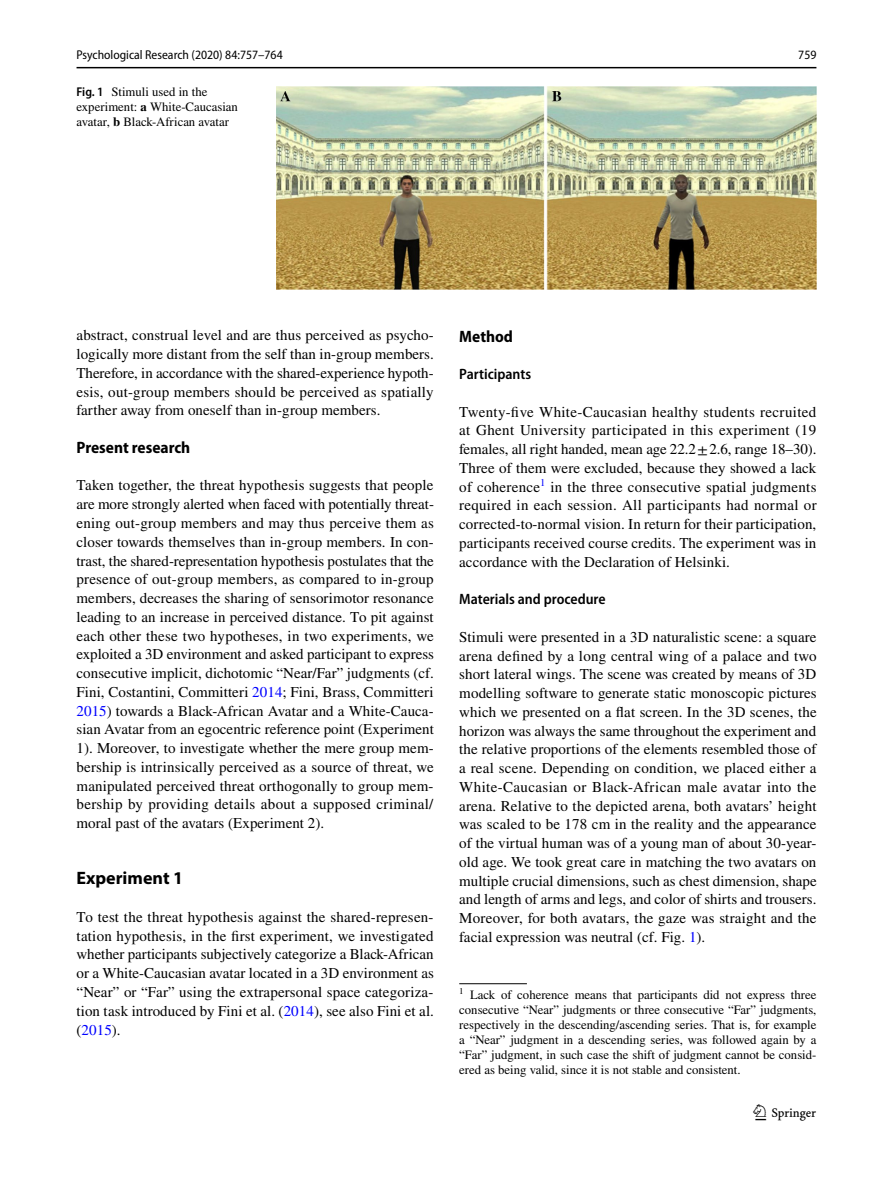
<style>
.page{position:relative;width:893px;height:1187px;background:#fff}
.page>*{position:absolute;margin:0;border:0;box-sizing:border-box;transform-origin:0 0}
.t1{font:22.5px "Springnew";color:#000}
.t2{font:700 18px "Myriad Pro";color:#000}
.t3{font:700 semi-condensed 16.5px "Myriad Pro";color:#000}
.t4{font:15px/18.8px "STIX";letter-spacing:.005em;color:#000;text-align:justify}
.t5{font:600 semi-condensed 15px "Myriad Pro";color:#000}
.t6{font:12.75px/15px "STIX";color:#000}
.t7{font:semi-condensed 12.75px "Myriad Pro";color:#000}
.s1{font-family:"Myriad Pro";font-weight:600;font-stretch:semi-condensed}
.s2{font-weight:700}
.s3{color:#00f}
</style>
<div class="page">
<hr style="left:77px;top:67px;width:739px;height:1px;background:#000">
<img style="left:276px;top:87px;width:540px;height:202px">
<hr style="left:459px;top:983px;width:68px;height:1px;background:#000">
<p class="t7" style="left:77px;top:48px;width:208px">Psychological Research (2020) 84:757–764</p>
<p class="t7" style="left:798px;top:48px;width:20px">759</p>
<p class="t6" style="left:77px;top:85px;width:163px"><span class="s1">Fig. 1</span> Stimuli used in the experiment: <span class="s2">a</span> White-Caucasian avatar, <span class="s2">b</span> Black-African avatar</p>
<p class="t4" style="left:77px;top:327px;width:359px">abstract, construal level and are thus perceived as psycho&shy;logically more distant from the self than in-group members.<br>Therefore, in accordance with the shared-experience hypoth&shy;esis, out-group members should be perceived as spatially farther away from oneself than in-group members.</p>
<p class="t3" style="left:77px;top:437px;width:115px">Present research</p>
<p class="t4" style="left:77px;top:477px;width:359px">Taken together, the threat hypothesis suggests that people are more strongly alerted when faced with potentially threat&shy;ening out-group members and may thus perceive them as closer towards themselves than in-group members. In con&shy;trast, the shared-representation hypothesis postulates that the presence of out-group members, as compared to in-group members, decreases the sharing of sensorimotor resonance leading to an increase in perceived distance. To pit against each other these two hypotheses, in two experiments, we exploited a 3D environment and asked participant to express consecutive implicit, dichotomic “Near/Far” judgments (cf.<br>Fini, Costantini, Committeri <span class="s3">2014</span>; Fini, Brass, Committeri <span class="s3">2015</span>) towards a Black-African Avatar and a White-Cauca&shy;sian Avatar from an egocentric reference point (Experiment 1). Moreover, to investigate whether the mere group mem&shy;bership is intrinsically perceived as a source of threat, we manipulated perceived threat orthogonally to group mem&shy;bership by providing details about a supposed criminal/ moral past of the avatars (Experiment 2).</p>
<p class="t2" style="left:77px;top:866px;width:108px">Experiment 1</p>
<p class="t4" style="left:77px;top:908px;width:359px">To test the threat hypothesis against the shared-represen&shy;tation hypothesis, in the first experiment, we investigated whether participants subjectively categorize a Black-African or a White-Caucasian avatar located in a 3D environment as “Near” or “Far” using the extrapersonal space categoriza&shy;tion task introduced by Fini et al. (<span class="s3">2014</span>), see also Fini et al. (<span class="s3">2015</span>).</p>
<p class="t3" style="left:459px;top:325px;width:55px">Method</p>
<p class="t5" style="left:459px;top:364px;width:73px">Participants</p>
<p class="t4" style="left:459px;top:403px;width:359px">Twenty-five White-Caucasian healthy students recruited at Ghent University participated in this experiment (19 females, all right handed, mean age 22.2±2.6, range 18–30).<br>Three of them were excluded, because they showed a lack of coherence<sup>1</sup> in the three consecutive spatial judgments required in each session. All participants had normal or corrected-to-normal vision. In return for their participation, participants received course credits. The experiment was in accordance with the Declaration of Helsinki.</p>
<p class="t5" style="left:459px;top:589px;width:148px">Materials and procedure</p>
<p class="t4" style="left:459px;top:628px;width:359px">Stimuli were presented in a 3D naturalistic scene: a square arena defined by a long central wing of a palace and two short lateral wings. The scene was created by means of 3D modelling software to generate static monoscopic pictures which we presented on a flat screen. In the 3D scenes, the horizon was always the same throughout the experiment and the relative proportions of the elements resembled those of a real scene. Depending on condition, we placed either a White-Caucasian or Black-African male avatar into the arena. Relative to the depicted arena, both avatars’ height was scaled to be 178 cm in the reality and the appearance of the virtual human was of a young man of about 30-year&shy;old age. We took great care in matching the two avatars on multiple crucial dimensions, such as chest dimension, shape and length of arms and legs, and color of shirts and trousers.<br>Moreover, for both avatars, the gaze was straight and the facial expression was neutral (cf. Fig. <span class="s3">1</span>).</p>
<p class="t6" style="left:459px;top:987px;width:359px;text-align:justify"><sup>1</sup> Lack of coherence means that participants did not express three consecutive “Near” judgments or three consecutive “Far” judgments, respectively in the descending/ascending series. That is, for example a “Near” judgment in a descending series, was followed again by a “Far” judgment, in such case the shift of judgment cannot be consid&shy;ered as being valid, since it is not stable and consistent.</p>
<h1 class="t1" style="left:755px;top:1104px;width:62px">1 3</h1>
</div>
